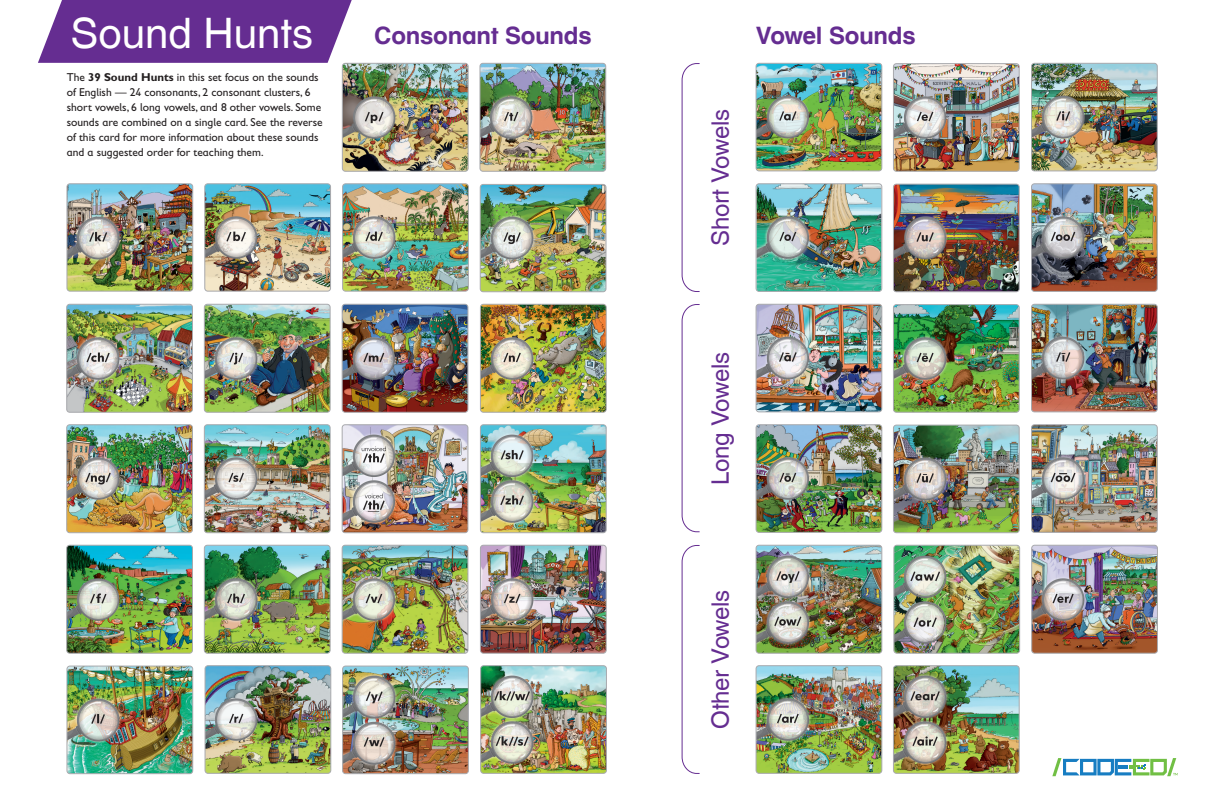
<style>
.page{position:relative;width:1224px;height:792px;background:#fff}
.page>*{position:absolute;margin:0;border:0;box-sizing:border-box;transform-origin:0 0}
.h1-front{font:42px "Helvetica Textbook Com";color:#fff}
.h3-front{font:24px "Helvetica Textbook Com";letter-spacing:-.015em;color:#652d91}
.h2-front{font:700 24px "Helvetica Textbook Com";letter-spacing:-.01em;color:#652d91}
.p-body{font:11.5px/15px "Gill Sans Infant Std";color:#231f20}
.s1{font-family:"Helvetica Neue LT Std"}
.s2{font-weight:700}
</style>
<div class="page">
<img style="left:756px;top:63px;width:126px;height:108px">
<div style="left:756px;top:63px;width:126px;height:108px;border:1px solid #a8a9ad;border-radius:3px"></div>
<img style="left:756px;top:304px;width:126px;height:108px">
<div style="left:756px;top:304px;width:126px;height:108px;border:1px solid #a8a9ad;border-radius:3px"></div>
<img style="left:756px;top:545px;width:126px;height:108px">
<div style="left:756px;top:545px;width:126px;height:108px;border:1px solid #a8a9ad;border-radius:3px"></div>
<img style="left:756px;top:184px;width:124px;height:106px">
<div style="left:756px;top:184px;width:126px;height:108px;border:1px solid #a8a9ad;border-radius:3px"></div>
<img style="left:758px;top:426px;width:122px;height:105px">
<div style="left:756px;top:424px;width:126px;height:109px;border:1px solid #a8a9ad;border-radius:3px"></div>
<img style="left:758px;top:667px;width:122px;height:105px">
<div style="left:756px;top:665px;width:126px;height:109px;border:1px solid #a8a9ad;border-radius:3px"></div>
<img style="left:895px;top:65px;width:122px;height:105px">
<div style="left:893px;top:63px;width:126px;height:109px;border:1px solid #a8a9ad;border-radius:3px"></div>
<img style="left:893px;top:306px;width:126px;height:106px">
<div style="left:893px;top:304px;width:126px;height:108px;border:1px solid #a8a9ad;border-radius:3px"></div>
<img style="left:895px;top:184px;width:124px;height:108px">
<div style="left:893px;top:184px;width:126px;height:108px;border:1px solid #a8a9ad;border-radius:3px"></div>
<img style="left:895px;top:425px;width:124px;height:108px">
<div style="left:893px;top:425px;width:126px;height:108px;border:1px solid #a8a9ad;border-radius:3px"></div>
<img style="left:1033px;top:547px;width:123px;height:104px">
<div style="left:1031px;top:545px;width:127px;height:108px;border:1px solid #a8a9ad;border-radius:3px"></div>
<img style="left:1033px;top:65px;width:123px;height:104px">
<div style="left:1031px;top:63px;width:127px;height:108px;border:1px solid #a8a9ad;border-radius:3px"></div>
<img style="left:1033px;top:306px;width:123px;height:104px">
<div style="left:1031px;top:304px;width:127px;height:108px;border:1px solid #a8a9ad;border-radius:3px"></div>
<img style="left:894px;top:545px;width:126px;height:108px">
<div style="left:894px;top:545px;width:126px;height:108px;border:1px solid #a8a9ad;border-radius:3px"></div>
<img style="left:1033px;top:186px;width:123px;height:104px">
<div style="left:1031px;top:184px;width:127px;height:108px;border:1px solid #a8a9ad;border-radius:3px"></div>
<img style="left:1033px;top:426px;width:123px;height:105px">
<div style="left:1031px;top:424px;width:127px;height:109px;border:1px solid #a8a9ad;border-radius:3px"></div>
<img style="left:895px;top:667px;width:122px;height:105px">
<div style="left:893px;top:665px;width:126px;height:109px;border:1px solid #a8a9ad;border-radius:3px"></div>
<img style="left:344px;top:63px;width:124px;height:107px">
<div style="left:342px;top:63px;width:126px;height:109px;border:1px solid #a8a9ad;border-radius:3px"></div>
<img style="left:68px;top:306px;width:123px;height:105px">
<div style="left:66px;top:304px;width:127px;height:109px;border:1px solid #a8a9ad;border-radius:3px"></div>
<img style="left:68px;top:547px;width:123px;height:104px">
<div style="left:66px;top:545px;width:127px;height:108px;border:1px solid #a8a9ad;border-radius:3px"></div>
<img style="left:205px;top:184px;width:126px;height:107px">
<div style="left:205px;top:184px;width:126px;height:107px;border:1px solid #a8a9ad;border-radius:3px"></div>
<img style="left:68px;top:426px;width:123px;height:105px">
<div style="left:66px;top:424px;width:127px;height:109px;border:1px solid #a8a9ad;border-radius:3px"></div>
<img style="left:480px;top:63px;width:124px;height:107px">
<div style="left:480px;top:63px;width:126px;height:109px;border:1px solid #a8a9ad;border-radius:3px"></div>
<img style="left:206px;top:304px;width:124px;height:107px">
<div style="left:204px;top:304px;width:126px;height:109px;border:1px solid #a8a9ad;border-radius:3px"></div>
<img style="left:204px;top:545px;width:126px;height:108px">
<div style="left:204px;top:545px;width:126px;height:108px;border:1px solid #a8a9ad;border-radius:3px"></div>
<img style="left:67px;top:666px;width:126px;height:108px">
<div style="left:67px;top:666px;width:126px;height:108px;border:1px solid #a8a9ad;border-radius:3px"></div>
<img style="left:344px;top:668px;width:123px;height:104px">
<div style="left:342px;top:666px;width:127px;height:108px;border:1px solid #a8a9ad;border-radius:3px"></div>
<img style="left:344px;top:186px;width:123px;height:103px">
<div style="left:342px;top:184px;width:127px;height:107px;border:1px solid #a8a9ad;border-radius:3px"></div>
<img style="left:206px;top:426px;width:124px;height:107px">
<div style="left:204px;top:424px;width:126px;height:109px;border:1px solid #a8a9ad;border-radius:3px"></div>
<img style="left:67px;top:184px;width:126px;height:107px">
<div style="left:67px;top:184px;width:126px;height:107px;border:1px solid #a8a9ad;border-radius:3px"></div>
<img style="left:344px;top:304px;width:124px;height:107px">
<div style="left:342px;top:304px;width:126px;height:109px;border:1px solid #a8a9ad;border-radius:3px"></div>
<img style="left:342px;top:545px;width:126px;height:108px">
<div style="left:342px;top:545px;width:126px;height:108px;border:1px solid #a8a9ad;border-radius:3px"></div>
<img style="left:482px;top:304px;width:124px;height:107px">
<div style="left:480px;top:304px;width:126px;height:109px;border:1px solid #a8a9ad;border-radius:3px"></div>
<img style="left:480px;top:545px;width:126px;height:108px">
<div style="left:480px;top:545px;width:126px;height:108px;border:1px solid #a8a9ad;border-radius:3px"></div>
<img style="left:207px;top:667px;width:122px;height:105px">
<div style="left:205px;top:665px;width:126px;height:109px;border:1px solid #a8a9ad;border-radius:3px"></div>
<img style="left:482px;top:667px;width:123px;height:105px">
<div style="left:480px;top:665px;width:127px;height:109px;border:1px solid #a8a9ad;border-radius:3px"></div>
<img style="left:482px;top:186px;width:124px;height:106px">
<div style="left:480px;top:184px;width:126px;height:108px;border:1px solid #a8a9ad;border-radius:3px"></div>
<img style="left:344px;top:426px;width:124px;height:107px">
<div style="left:342px;top:424px;width:126px;height:109px;border:1px solid #a8a9ad;border-radius:3px"></div>
<img style="left:482px;top:426px;width:124px;height:107px">
<div style="left:480px;top:424px;width:126px;height:109px;border:1px solid #a8a9ad;border-radius:3px"></div>
<svg style="left:38px;top:0;width:314px;height:63px;background:#713d99"></svg>
<svg style="left:681px;top:304px;width:19px;height:229px"></svg>
<svg style="left:681px;top:545px;width:19px;height:229px"></svg>
<svg style="left:681px;top:63px;width:19px;height:229px"></svg>
<svg style="left:1052px;top:758px;width:126px;height:18px"></svg>
<p class="h1-front" style="left:70px;top:7px;width:244px">So<span class="s1">u</span>nd H<span class="s1">u</span>nts</p>
<p class="h2-front" style="left:374px;top:21px;width:219px">Consonant So<span class="s1">u</span>nds</p>
<p class="h2-front" style="left:756px;top:21px;width:161px">Vowel So<span class="s1">u</span>nds</p>
<p class="p-body" style="left:67px;top:69px;width:258px">The <span class="s2">39 Sound Hunts</span> in this set focus on the sounds of English — 24 consonants, 2 consonant clusters, 6 short vowels, 6 long vowels, and 8 other vowels. Some sounds are combined on a single card. See the reverse of this card for more information about these sounds and a suggested order for teaching them.</p>
<p class="h3-front" style="left:705px;top:246px;width:138px;rotate:-90deg">Short Vowels</p>
<p class="h3-front" style="left:705px;top:485px;width:134px;rotate:-90deg">Long Vowels</p>
<p class="h3-front" style="left:705px;top:729px;width:141px;rotate:-90deg">Other Vowels</p>
</div>
